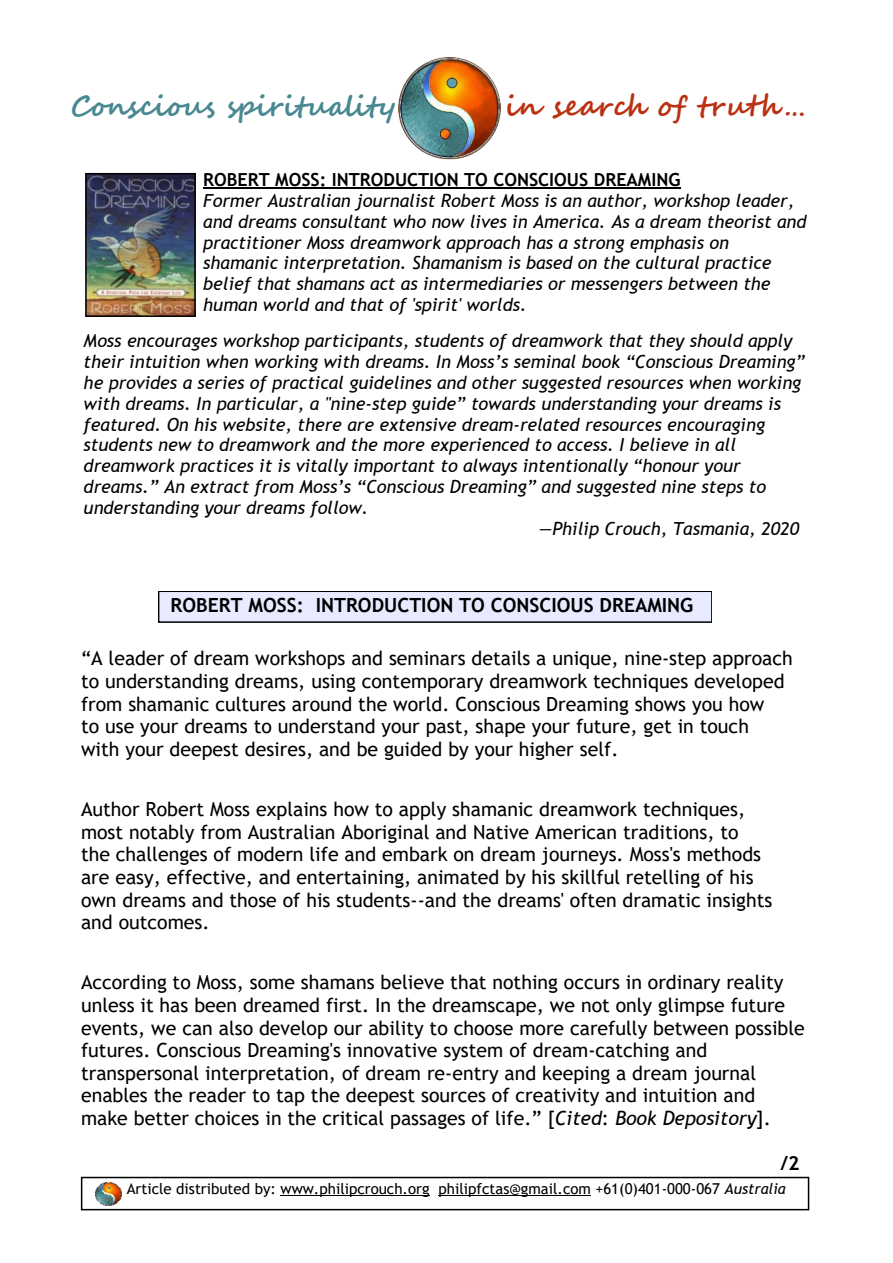
<style>
.page{position:relative;width:893px;height:1263px;background:#fff}
.page>*{position:absolute;margin:0;border:0;box-sizing:border-box;transform-origin:0 0}
.t1{font:700 28.35px "Segoe Script";letter-spacing:-.02em;color:#488891}
.t2{font:700 28.35px "Segoe Script";letter-spacing:.02em;color:#ba3111}
.t3{font:19.5px/22.6px "Trebuchet MS";color:#000}
.t4{font:700 19.5px "Trebuchet MS";color:#000}
.t5{font:italic 18px/20.9px "Trebuchet MS";color:#000}
.t6{font:700 18px "Trebuchet MS";color:#000}
.t7{font:15px "Trebuchet MS";color:#000}
.s1{font-style:italic}
</style>
<div class="page">
<hr style="left:203px;top:187px;width:477px;height:2px;background:#000">
<img style="left:399px;top:57px;width:102px;height:103px">
<div style="left:81px;top:1177px;width:728px;height:33px;border:2px solid #000"></div>
<hr style="left:280px;top:1195px;width:149px;height:1px;background:#000">
<hr style="left:439px;top:1195px;width:152px;height:1px;background:#000">
<img style="left:95px;top:1182px;width:26px;height:23px">
<img style="left:88px;top:176px;width:105px;height:138px">
<div style="left:85px;top:173px;width:111px;height:144px;border:2px solid #000"></div>
<div style="left:159px;top:591px;width:553px;height:31px;background:#e8eaff"></div>
<div style="left:159px;top:591px;width:553px;height:31px;border:2px solid #000"></div>
<h1 class="t1" style="left:71px;top:95px;width:327px">Conscious spirituality</h1>
<h1 class="t2" style="left:505px;top:95px;width:303px">in search of truth …</h1>
<p class="t6" style="left:203px;top:173px;width:479px">ROBERT MOSS: INTRODUCTION TO CONSCIOUS DREAMING</p>
<p class="t5" style="left:203px;top:192px;width:605px">Former Australian journalist Robert Moss is an author, workshop leader, and dreams consultant who now lives in America. As a dream theorist and practitioner Moss dreamwork approach has a strong emphasis on shamanic interpretation. Shamanism is based on the cultural practice belief that shamans act as intermediaries or messengers between the human world and that of 'spirit' worlds.</p>
<p class="t5" style="left:84px;top:332px;width:710px">Moss encourages workshop participants, students of dreamwork that they should apply</p>
<p class="t5" style="left:84px;top:353px;width:723px">their intuition when working with dreams. In Moss’s seminal book “Conscious Dreaming”</p>
<p class="t5" style="left:84px;top:374px;width:719px">he provides a series of practical guidelines and other suggested resources when working</p>
<p class="t5" style="left:84px;top:394px;width:699px">with dreams. In particular, a "nine-step guide” towards understanding your dreams is</p>
<p class="t5" style="left:84px;top:415px;width:683px">featured. On his website, there are extensive dream-related resources encouraging</p>
<p class="t5" style="left:84px;top:436px;width:654px">students new to dreamwork and the more experienced to access. I believe in all</p>
<p class="t5" style="left:84px;top:457px;width:658px">dreamwork practices it is vitally important to always intentionally “honour your</p>
<p class="t5" style="left:84px;top:478px;width:684px">dreams.” An extract from Moss’s “Conscious Dreaming” and suggested nine steps to</p>
<p class="t5" style="left:84px;top:499px;width:286px">understanding your dreams follow.</p>
<p class="t5" style="left:539px;top:520px;width:261px">—Philip Crouch, Tasmania, 2020</p>
<p class="t4" style="left:171px;top:598px;width:524px">ROBERT MOSS: INTRODUCTION TO CONSCIOUS DREAMING</p>
<p class="t3" style="left:81px;top:649px;width:713px">“A leader of dream workshops and seminars details a unique, nine-step approach to understanding dreams, using contemporary dreamwork techniques developed from shamanic cultures around the world. Conscious Dreaming shows you how<br>to use your dreams to understand your past, shape your future, get in touch<br>with your deepest desires, and be guided by your higher self.</p>
<p class="t3" style="left:81px;top:799px;width:693px">Author Robert Moss explains how to apply shamanic dreamwork techniques, most notably from Australian Aboriginal and Native American traditions, to the challenges of modern life and embark on dream journeys. Moss's methods are easy, effective, and entertaining, animated by his skillful retelling of his own dreams and those of his students--and the dreams' often dramatic insights and outcomes.</p>
<p class="t3" style="left:81px;top:973px;width:725px">According to Moss, some shamans believe that nothing occurs in ordinary reality unless it has been dreamed first. In the dreamscape, we not only glimpse future events, we can also develop our ability to choose more carefully between possible futures. Conscious Dreaming's innovative system of dream-catching and transpersonal interpretation, of dream re-entry and keeping a dream journal enables the reader to tap the deepest sources of creativity and intuition and make better choices in the critical passages of life.” [<span class="s1">Cited</span>: <span class="s1">Book Depository</span>].</p>
<p class="t4" style="left:780px;top:1156px;width:21px">/2</p>
<p class="t7" style="left:127px;top:1182px;width:661px">Article distributed by: www.philipcrouch.org philipfctas@gmail.com +61(0)401-000-067 <span class="s1">Australia</span></p>
</div>
